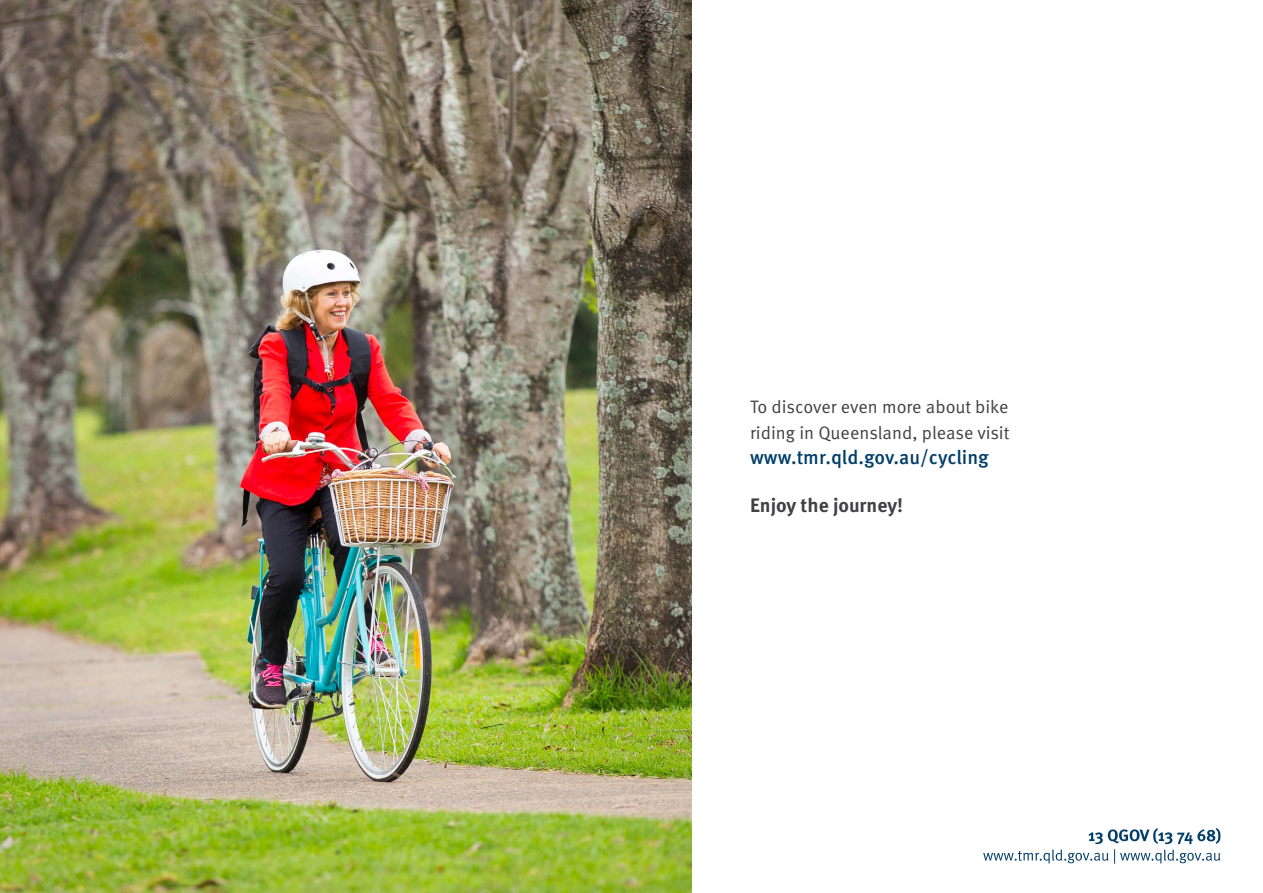
<style>
.page{position:relative;width:1263px;height:893px;background:#fff}
.page>*{position:absolute;margin:0;border:0;box-sizing:border-box;transform-origin:0 0}
.t1{font:500 19.5px "Meta Pro";color:#003e69}
.t2{font:700 19.5px "Meta Pro";color:#414042}
.t3{font:18px/25.5px "Meta Pro Norm";color:#414042}
</style>
<div class="page">
<img style="left:0;top:0;width:691px;height:893px">
<svg style="left:983px;top:828px;width:237px;height:36px"></svg>
<p class="t3" style="left:750px;top:393px;width:261px">To discover even more about bike riding in Queensland, please visit</p>
<p class="t1" style="left:750px;top:442px;width:240px">www.tmr.qld.gov.au/cycling</p>
<p class="t2" style="left:750px;top:490px;width:155px">Enjoy the journey!</p>
</div>
